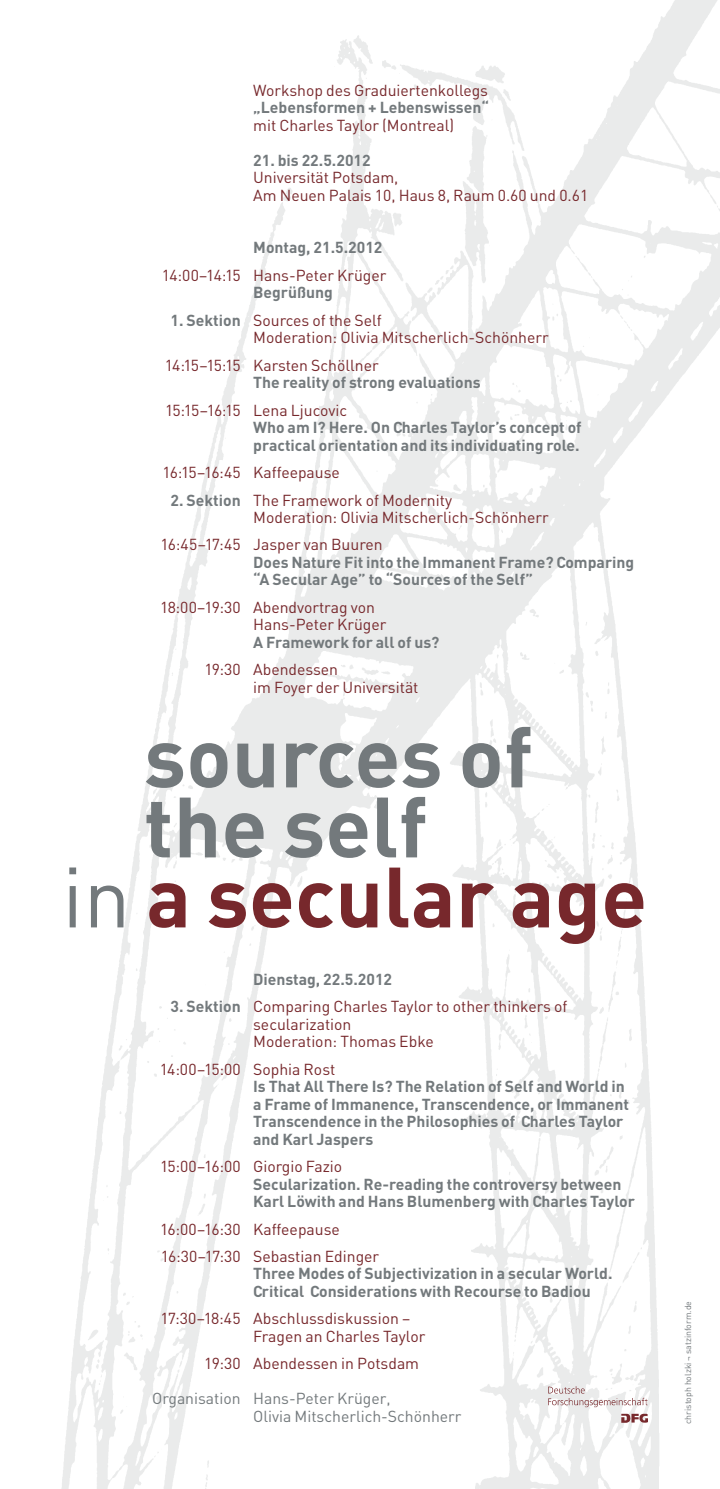
<style>
.page{position:relative;width:720px;height:1489px;background:#fff}
.page>*{position:absolute;margin:0;border:0;box-sizing:border-box;transform-origin:0 0}
.t1{font:700 84px "DIN";color:#73797c}
.t2{font:700 84px "DIN";color:#77282c}
.t3{font:15.75px/17.5px "DIN";color:#77282c}
.t4{font:700 15.75px/17.5px "DIN";color:#73797c}
.t5{font:15.75px/17.5px "DIN";color:#73797c}
.t6{font:8.75px "DIN Regular Alternate";color:#73797c}
.s1{font-weight:700;color:#73797c}
.s2{font-weight:400;color:#73797c}
</style>
<div class="page">
<img style="left:62px;top:0;width:657px;height:1488px">
<img style="left:548px;top:1386px;width:99px;height:36px">
<p class="t3" style="left:253px;top:82px;width:236px">Workshop des Graduiertenkollegs</p>
<p class="t4" style="left:253px;top:98px;width:237px">„Lebensformen + Lebenswissen“</p>
<p class="t3" style="left:253px;top:117px;width:202px">mit Charles Taylor (Montreal)</p>
<p class="t4" style="left:253px;top:151px;width:119px">21. bis 22.5.2012</p>
<p class="t3" style="left:253px;top:169px;width:336px">Universität Potsdam,<br>Am Neuen Palais 10, Haus 8, Raum 0.60 und 0.61</p>
<p class="t4" style="left:253px;top:238px;width:131px">Montag, 21.5.2012</p>
<p class="t3" style="left:162px;top:266px;width:226px">14:00–14:15 Hans-Peter Krüger</p>
<p class="t4" style="left:253px;top:283px;width:81px">Begrüßung</p>
<p class="t3" style="left:253px;top:311px;width:297px;text-indent:-83px"><span class="s1">1. Sektion</span> Sources of the Self<br>Moderation: Olivia Mitscherlich-Schönherr</p>
<p class="t3" style="left:165px;top:356px;width:215px">14:15–15:15 Karsten Schöllner</p>
<p class="t4" style="left:253px;top:373px;width:229px">The reality of strong evaluations</p>
<p class="t3" style="left:165px;top:401px;width:183px">15:15–16:15 Lena Ljucovic</p>
<p class="t4" style="left:253px;top:418px;width:330px">Who am I? Here. On Charles Taylor’s concept of practical orientation and its individuating role.</p>
<p class="t3" style="left:162px;top:464px;width:179px">16:15–16:45 Kaffeepause</p>
<p class="t3" style="left:253px;top:491px;width:297px;text-indent:-83px"><span class="s1">2. Sektion</span> The Framework of Modernity<br>Moderation: Olivia Mitscherlich-Schönherr</p>
<p class="t3" style="left:160px;top:536px;width:223px">16:45–17:45 Jasper van Buuren</p>
<p class="t4" style="left:253px;top:553px;width:382px">Does Nature Fit into the Immanent Frame? Comparing “A Secular Age” to “Sources of the Self”</p>
<p class="t3" style="left:253px;top:598px;width:135px;text-indent:-93px">18:00–19:30 Abendvortrag von<br>Hans-Peter Krüger</p>
<p class="t4" style="left:253px;top:633px;width:188px">A Framework for all of us?</p>
<p class="t3" style="left:253px;top:661px;width:167px;text-indent:-49px">19:30 Abendessen<br>im Foyer der Universität</p>
<h1 class="t1" style="left:144px;top:700px;width:390px">sources of</h1>
<h1 class="t1" style="left:144px;top:770px;width:285px">the self</h1>
<h1 class="t2" style="left:62px;top:840px;width:586px"><span class="s2">in</span> a secular age</h1>
<p class="t4" style="left:253px;top:969px;width:140px">Dienstag, 22.5.2012</p>
<p class="t3" style="left:253px;top:997px;width:316px;text-indent:-83px"><span class="s1">3. Sektion</span> Comparing Charles Taylor to other thinkers of secularization<br>Moderation: Thomas Ebke</p>
<p class="t3" style="left:160px;top:1060px;width:177px">14:00–15:00 Sophia Rost</p>
<p class="t4" style="left:253px;top:1077px;width:377px">Is That All There Is? The Relation of Self and World in a Frame of Immanence, Transcendence, or Immanent Transcendence in the Philosophies of Charles Taylor and Karl Jaspers</p>
<p class="t3" style="left:160px;top:1157px;width:183px">15:00–16:00 Giorgio Fazio</p>
<p class="t4" style="left:253px;top:1174px;width:383px">Secularization. Re-reading the controversy between<br>Karl Löwith and Hans Blumenberg with Charles Taylor</p>
<p class="t3" style="left:160px;top:1215px;width:220px;line-height:27.4px">16:00–16:30 Kaffeepause<br>16:30–17:30 Sebastian Edinger</p>
<p class="t4" style="left:253px;top:1264px;width:361px">Three Modes of Subjectivization in a secular World.<br>Critical Considerations with Recourse to Badiou</p>
<p class="t3" style="left:253px;top:1310px;width:174px;text-indent:-92px">17:30–18:45 Abschlussdiskussion –<br>Fragen an Charles Taylor</p>
<p class="t3" style="left:204px;top:1354px;width:216px">19:30 Abendessen in Potsdam</p>
<p class="t5" style="left:253px;top:1389px;width:210px;text-indent:-101px">Organisation Hans-Peter Krüger,<br>Olivia Mitscherlich-Schönherr</p>
<p class="t6" style="left:681px;top:1423px;width:124px;rotate:-90deg">christoph holzki ¬ satzinform.de</p>
</div>
